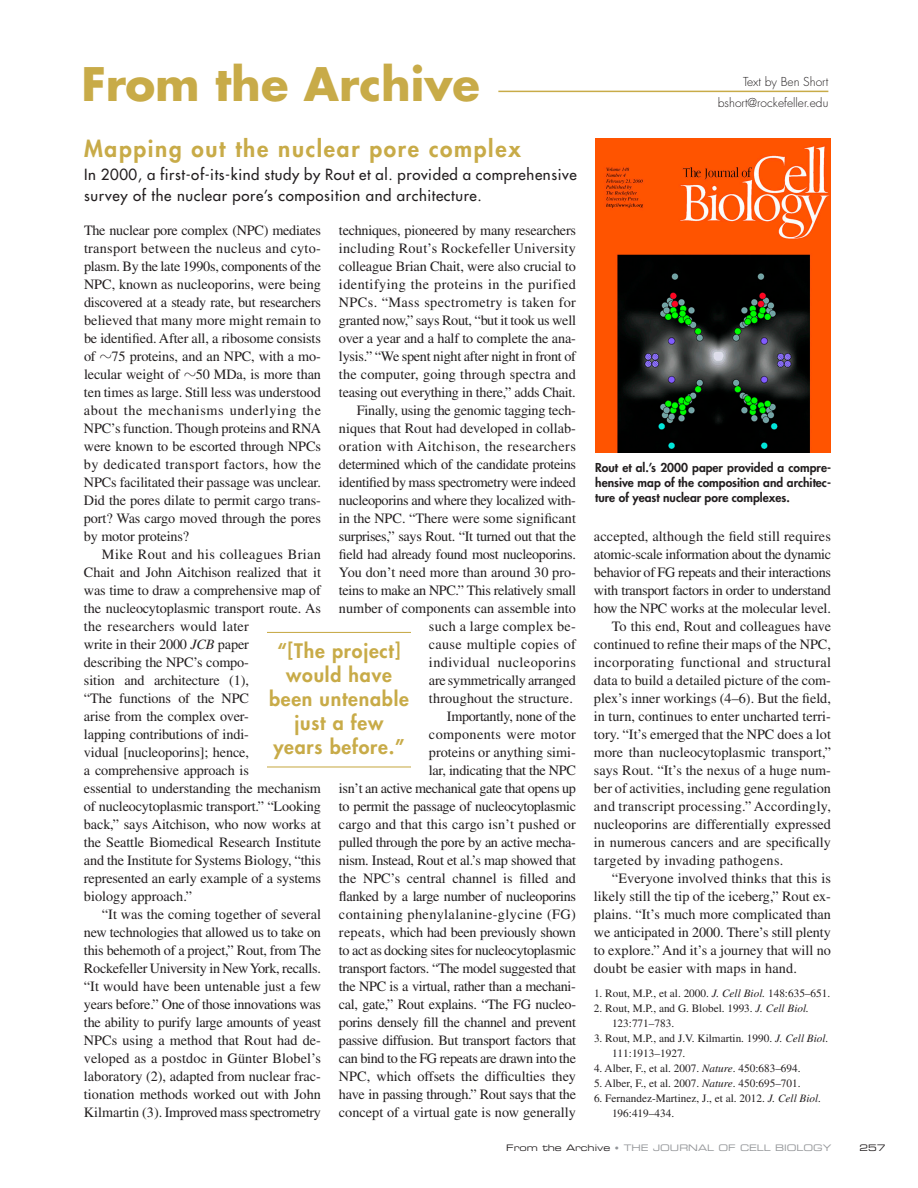
<style>
.page{position:relative;width:918px;height:1188px;background:#fff}
.page>*{position:absolute;margin:0;border:0;box-sizing:border-box;transform-origin:0 0}
.t1{font:700 45px "Futura Std";color:#c8ab48}
.t2{font:800 22.5px "Futura Std";letter-spacing:.075em;color:#c8ab48}
.t3{font:800 19.5px/24px "Futura Std";letter-spacing:.04em;color:#c8ab48;text-align:center}
.t4{font:500 15px/21px "Futura Std";letter-spacing:.04em;color:#231f20}
.t5{font:14.25px/18px "Times LT Std";letter-spacing:-.01em;color:#231f20;text-align:justify}
.t6{font:14.25px "Times LT Std";letter-spacing:.02em;color:#231f20}
.t7{font:14.25px "Times LT Std";letter-spacing:.01em;color:#231f20}
.t8{font:800 12px/15px "Futura Std";color:#231f20;text-align:justify}
.t9{font:300 12px/21px "Futura Std";color:#231f20;text-align:right}
.t10{font:11.25px/15px "Times LT Std";color:#231f20}
.t11{font:9px "Eurostile LT Std Ex 2";color:#939598}
.t12{font:9px "Eurostile LT Std Ex 2";color:#231f20}
.s1{font-family:"Mathematical Pi Five"}
.s2{font-style:italic}
.s3{color:#231f20}
.s4{font-size:8.25px}
</style>
<div class="page">
<hr style="left:498px;top:91px;width:330px;height:1px;background:#c8ab48">
<hr style="left:267px;top:632px;width:144px;height:1px;background:#c8ab48">
<hr style="left:267px;top:766px;width:144px;height:2px;background:#c8ab48">
<img style="left:595px;top:139px;width:236px;height:314px">
<h1 class="t1" style="left:81px;top:64px;width:400px">From the Archive</h1>
<h2 class="t2" style="left:84px;top:138px;width:438px">Mapping out the nuclear pore complex</h2>
<p class="t4" style="left:84px;top:165px;width:494px">In 2000, a first-of-its-kind study by Rout et al. provided a comprehensive survey of the nuclear pore’s composition and architecture.</p>
<p class="t5" style="left:84px;top:223px;width:239px">The nuclear pore complex (NPC) mediates transport between the nucleus and cyto&shy;plasm. By the late 1990s, components of the NPC, known as nucleoporins, were being discovered at a steady rate, but researchers believed that many more might remain to be identified. After all, a ribosome consists of <span class="s1">-</span>75 proteins, and an NPC, with a mo&shy;lecular weight of <span class="s1">-</span>50 MDa, is more than ten times as large. Still less was understood about the mechanisms underlying the NPC’s function. Though proteins and RNA were known to be escorted through NPCs by dedicated transport factors, how the NPCs facilitated their passage was unclear.<br>Did the pores dilate to permit cargo trans&shy;port? Was cargo moved through the pores by motor proteins?</p>
<p class="t5" style="left:84px;top:547px;width:239px;text-align:left;text-indent:18px">Mike Rout and his colleagues Brian Chait and John Aitchison realized that it was time to draw a comprehensive map of the nucleocytoplasmic transport route. As the researchers would later<br>write in their 2000 <span class="s2">JCB</span> paper<br>describing the NPC’s compo-<br>sition and architecture (1),<br>“The functions of the NPC<br>arise from the complex over-<br>lapping contributions of indi-<br>vidual [nucleo porins]; hence,<br>a comprehensive approach is<br>essential to understanding the mechanism of nucleocytoplasmic transport.” “Looking back,” says Aitchison, who now works at the Seattle Biomedical Research Institute and the Institute for Systems Biology, “this represented an early example of a systems biology approach.”</p>
<p class="t5" style="left:84px;top:907px;width:239px;text-indent:18px">“It was the coming together of several new technologies that allowed us to take on this behemoth of a project,” Rout, from The Rockefeller University in New York, recalls. “It would have been untenable just a few years before.” One of those innovations was the ability to purify large amounts of yeast NPCs using a method that Rout had de&shy;veloped as a postdoc in Günter Blobel’s laboratory (2), adapted from nuclear frac&shy;tionation methods worked out with John Kilmartin (3). Improved mass spectrometry</p>
<p class="t5" style="left:339px;top:223px;width:239px;text-align:right">techniques, pioneered by many researchers including Rout’s Rockefeller University colleague Brian Chait, were also crucial to identifying the proteins in the purified NPCs. “Mass spectrometry is taken for granted now,” says Rout, “but it took us well over a year and a half to complete the ana&shy;lysis.” “We spent night after night in front of the computer, going through spectra and teasing out everything in there,” adds Chait.<br>Finally, using the genomic tagging tech&shy;niques that Rout had developed in collab&shy;oration with Aitchison, the researchers determined which of the candidate proteins identified by mass spectrometry were indeed nucleoporins and where they localized with&shy;in the NPC. “There were some significant surprises,” says Rout. “It turned out that the field had already found most nucleoporins.<br>You don’t need more than around 30 pro&shy;teins to make an NPC.” This relatively small number of components can assemble into such a large complex be-<br>cause multiple copies of<br>individual nucleoporins<br>are symmetrically arranged<br>throughout the structure.<br>Importantly, none of the<br>components were motor<br>proteins or anything simi-<br>lar, indicating that the NPC<br>isn’t an active mechanical gate that opens up to permit the passage of nucleocytoplasmic cargo and that this cargo isn’t pushed or pulled through the pore by an active mecha&shy;nism. Instead, Rout et al.’s map showed that the NPC’s central channel is filled and flanked by a large number of nucleoporins containing phenylalanine-glycine (FG) repeats, which had been previously shown to act as docking sites for nucleocytoplasmic transport factors. “The model suggested that the NPC is a virtual, rather than a mechani&shy;cal, gate,” Rout explains. “The FG nucleo&shy;porins densely fill the channel and prevent passive diffusion. But transport factors that can bind to the FG repeats are drawn into the NPC, which offsets the difficulties they have in passing through.” Rout says that the concept of a virtual gate is now generally</p>
<h3 class="t3" style="left:269px;top:641px;width:141px">“[The project] would have been untenable just a few years before.”</h3>
<p class="t9" style="left:718px;top:72px;width:112px">Text by Ben Short bshort@rockefeller.edu</p>
<p class="t8" style="left:595px;top:461px;width:237px">Rout et al.’s 2000 paper provided a compre&shy;hensive map of the composition and architec&shy;ture of yeast nuclear pore complexes.</p>
<p class="t7" style="left:594px;top:531px;width:239px">accepted, although the field still requires</p>
<p class="t5" style="left:594px;top:547px;width:238px">atomic-scale information about the dynamic</p>
<p class="t5" style="left:594px;top:565px;width:239px">behavior of FG repeats and their interactions</p>
<p class="t5" style="left:594px;top:583px;width:239px">with transport factors in order to understand</p>
<p class="t5" style="left:594px;top:601px;width:238px">how the NPC works at the molecular level.</p>
<p class="t5" style="left:612px;top:619px;width:221px">To this end, Rout and colleagues have</p>
<p class="t5" style="left:594px;top:637px;width:238px">continued to refine their maps of the NPC,</p>
<p class="t6" style="left:594px;top:657px;width:239px">incorporating functional and structural</p>
<p class="t5" style="left:594px;top:673px;width:239px">data to build a detailed picture of the com-</p>
<p class="t5" style="left:594px;top:691px;width:239px">plex’s inner workings (4–6). But the field,</p>
<p class="t5" style="left:594px;top:709px;width:239px">in turn, continues to enter uncharted terri-</p>
<p class="t5" style="left:594px;top:727px;width:239px">tory. “It’s emerged that the NPC does a lot</p>
<p class="t5" style="left:594px;top:745px;width:239px">more than nucleocytoplasmic transport,”</p>
<p class="t5" style="left:594px;top:763px;width:239px">says Rout. “It’s the nexus of a huge num-</p>
<p class="t5" style="left:594px;top:781px;width:239px">ber of activities, including gene regulation</p>
<p class="t6" style="left:594px;top:801px;width:239px">and transcript processing.” Accordingly,</p>
<p class="t5" style="left:594px;top:817px;width:239px">nucleoporins are differentially expressed</p>
<p class="t5" style="left:594px;top:835px;width:239px">in numerous cancers and are specifically</p>
<p class="t6" style="left:594px;top:855px;width:191px">targeted by invading pathogens.</p>
<p class="t7" style="left:612px;top:873px;width:221px">“Everyone involved thinks that this is</p>
<p class="t5" style="left:594px;top:889px;width:239px">likely still the tip of the iceberg,” Rout ex-</p>
<p class="t5" style="left:594px;top:907px;width:239px">plains. “It’s much more complicated than</p>
<p class="t5" style="left:594px;top:925px;width:239px">we anticipated in 2000. There’s still plenty</p>
<p class="t5" style="left:594px;top:943px;width:239px">to explore.” And it’s a journey that will no</p>
<p class="t7" style="left:594px;top:963px;width:204px">doubt be easier with maps in hand.</p>
<p class="t10" style="left:594px;top:987px;width:238px">1. Rout, M.P., et al. 2000. <span class="s2">J. Cell Biol.</span> 148:635–651.</p>
<p class="t10" style="left:612px;top:1002px;width:199px;text-indent:-18px">2. Rout, M.P., and G. Blobel. 1993. <span class="s2">J. Cell Biol.<br></span>123:771–783.</p>
<p class="t10" style="left:612px;top:1032px;width:218px;text-indent:-18px">3. Rout, M.P., and J.V. Kilmartin. 1990. <span class="s2">J. Cell Biol.<br></span>111:1913–1927.</p>
<p class="t10" style="left:594px;top:1062px;width:208px">4. Alber, F., et al. 2007. <span class="s2">Nature</span>. 450:683–694.</p>
<p class="t10" style="left:594px;top:1077px;width:208px">5. Alber, F., et al. 2007. <span class="s2">Nature</span>. 450:695–701.</p>
<p class="t10" style="left:612px;top:1092px;width:211px;text-indent:-18px">6. Fernandez-Martinez, J., et al. 2012. <span class="s2">J. Cell Biol.<br></span>196:419–434.</p>
<p class="t11" style="left:506px;top:1143px;width:327px"><span class="s3">From the Archive</span> <span class="s4">•</span> THE JOURNAL OF CELL BIOLOGY</p>
<p class="t12" style="left:859px;top:1143px;width:28px">257</p>
</div>
